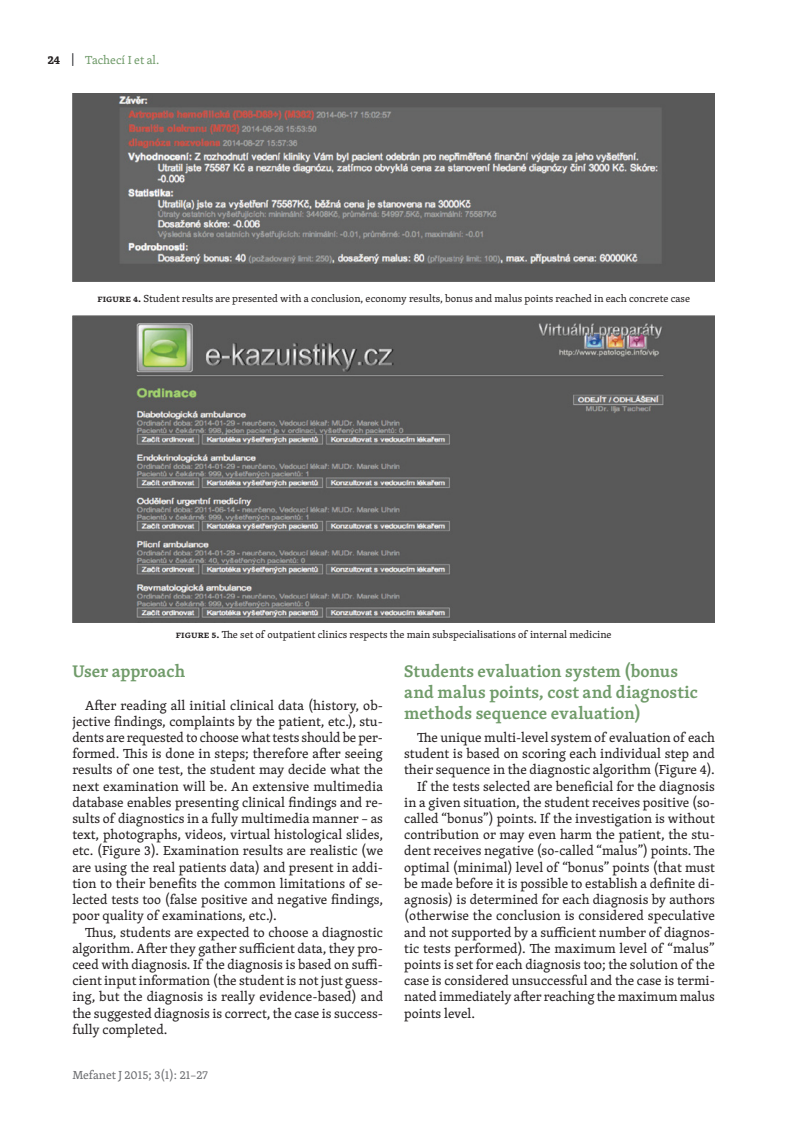
<style>
.page{position:relative;width:800px;height:1136px;background:#fff}
.page>*{position:absolute;margin:0;border:0;box-sizing:border-box;transform-origin:0 0}
.nadpis_H4{font:600 17.25px/20.7px "Skolar Latin Pro";color:#709b6a}
.Text_základní{font:13.5px/16.2px "Skolar Latin Pro";color:#231f20;text-align:justify}
.t1{font:12px "Skolar Latin Pro";color:#6c6d70}
.t2{font:12px "Skolar Latin Pro";color:#709b6a}
.t3{font:700 12px "Skolar Latin Pro";color:#231f20}
.Popisek_obrázku{font:10.5px "Skolar Latin Pro";color:#231f20}
.s1{font-weight:600}
</style>
<div class="page">
<svg style="left:72px;top:53px;width:1px;height:13px"></svg>
<img style="left:72px;top:94px;width:642px;height:187px">
<img style="left:72px;top:315px;width:642px;height:307px">
<p class="t3" style="left:48px;top:50px;width:14px">24</p>
<p class="t2" style="left:85px;top:51px;width:76px">Tachecí I et al.</p>
<p class="Popisek_obrázku" style="left:97px;top:290px;width:594px"><span class="s1">Figure 4.</span> Student results are presented with a conclusion, economy results, bonus and malus points reached in each concrete case</p>
<p class="Popisek_obrázku" style="left:176px;top:626px;width:437px"><span class="s1">Figure 5.</span> The set of outpatient clinics respects the main subspecialisations of internal medicine</p>
<p class="nadpis_H4" style="left:72px;top:660px;width:114px">User approach</p>
<p class="Text_základní" style="left:72px;top:696px;width:312px;text-indent:13px">After reading all initial clinical data (history, ob&shy;jective findings, complaints by the patient, etc.), stu&shy;dents are requested to choose what tests should be per&shy;formed. This is done in steps; therefore after seeing results of one test, the student may decide what the next examination will be. An extensive multimedia database enables presenting clinical findings and re&shy;sults of diagnostics in a fully multimedia manner – as text, photographs, videos, virtual histological slides, etc. (Figure 3). Examination results are realistic (we are using the real patients data) and present in addi&shy;tion to their benefits the common limitations of se&shy;lected tests too (false positive and negative findings, poor quality of examinations, etc.).</p>
<p class="Text_základní" style="left:72px;top:923px;width:312px;text-indent:13px">Thus, students are expected to choose a diagnostic algorithm. After they gather sufficient data, they pro&shy;ceed with diagnosis. If the diagnosis is based on suffi&shy;cient input information (the student is not just guess&shy;ing, but the diagnosis is really evidence-based) and the suggested diagnosis is correct, the case is success&shy;fully completed.</p>
<p class="t1" style="left:72px;top:1066px;width:137px">Mefanet J 2015; 3(1): 21–27</p>
<p class="nadpis_H4" style="left:404px;top:660px;width:295px">Students evaluation system (bonus and malus points, cost and diagnostic methods sequence evaluation)</p>
<p class="Text_základní" style="left:404px;top:729px;width:312px;text-indent:13px">The unique multi-level system of evaluation of each student is based on scoring each individual step and their sequence in the diagnostic algorithm (Figure 4).</p>
<p class="Text_základní" style="left:404px;top:777px;width:312px;text-indent:13px">If the tests selected are beneficial for the diagnosis in a given situation, the student receives positive (so&shy;called “bonus”) points. If the investigation is without contribution or may even harm the patient, the stu&shy;dent receives negative (so-called “malus”) points. The optimal (minimal) level of “bonus” points (that must be made before it is possible to establish a definite di&shy;agnosis) is determined for each diagnosis by authors (otherwise the conclusion is considered speculative and not supported by a sufficient number of diagnos&shy;tic tests performed). The maximum level of “malus” points is set for each diagnosis too; the solution of the case is considered unsuccessful and the case is termi&shy;nated immediately after reaching the maximum malus points level.</p>
</div>
